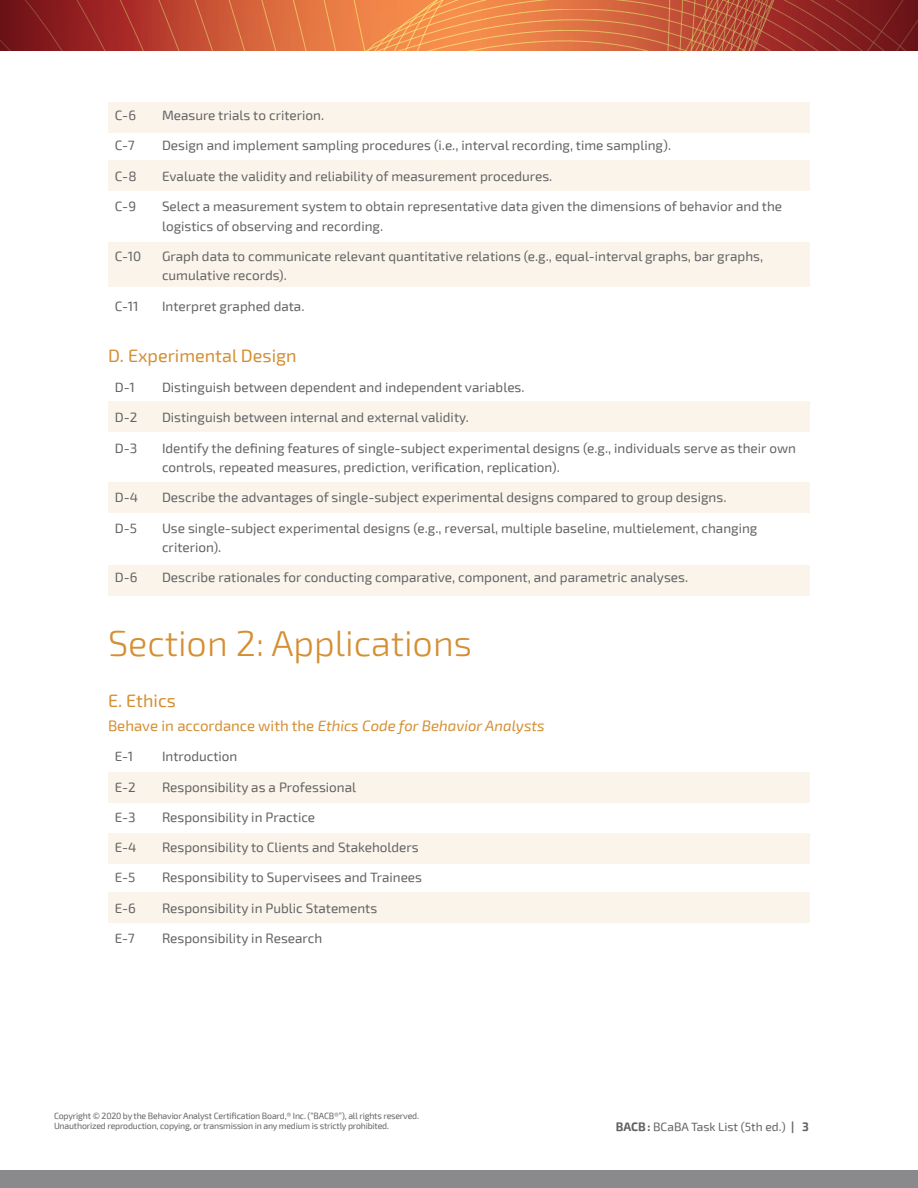
<style>
.page{position:relative;width:918px;height:1188px;background:#fff}
.page>*{position:absolute;margin:0;border:0;box-sizing:border-box;transform-origin:0 0}
.Section_Heads{font:300 36px "Exo 2";color:#d48f33}
.Subheads{font:18px "Exo 2";color:#d48f33}
.Subheads-2{font:italic 15px "Exo 2";color:#d48f33}
.Lists{font:13.5px/19.5px "Exo 2";color:#636366}
.t1{font:12px "Exo 2";color:#636366}
.Legal_Copy{font:9px/10.8px "Exo 2";letter-spacing:-.02em;color:#636366}
.s1{font-style:normal}
.s2{font-weight:700}
</style>
<div class="page">
<div style="left:0;top:1171px;width:918px;height:17px;background:#8a8a8d"></div>
<svg style="left:0;top:0;width:918px;height:51px;background:#c05737"></svg>
<div style="left:108px;top:772px;width:702px;height:31px;background:#fbf4eb"></div>
<div style="left:108px;top:833px;width:702px;height:30px;background:#fbf4eb"></div>
<div style="left:108px;top:892px;width:702px;height:30px;background:#fbf4eb"></div>
<div style="left:108px;top:102px;width:702px;height:30px;background:#fbf4eb"></div>
<div style="left:108px;top:242px;width:702px;height:44px;background:#fbf4eb"></div>
<div style="left:108px;top:402px;width:702px;height:30px;background:#fbf4eb"></div>
<div style="left:108px;top:482px;width:702px;height:30px;background:#fbf4eb"></div>
<div style="left:108px;top:565px;width:702px;height:30px;background:#fbf4eb"></div>
<div style="left:108px;top:161px;width:702px;height:30px;background:#fbf4eb"></div>
<p class="Lists" style="left:115px;top:106px;width:23px">C-6</p>
<p class="Lists" style="left:162px;top:106px;width:164px">Measure trials to criterion.</p>
<p class="Lists" style="left:115px;top:136px;width:21px">C-7</p>
<p class="Lists" style="left:162px;top:136px;width:511px">Design and implement sampling procedures (i.e., interval recording, time sampling).</p>
<p class="Lists" style="left:115px;top:167px;width:23px">C-8</p>
<p class="Lists" style="left:162px;top:167px;width:392px">Evaluate the validity and reliability of measurement procedures.</p>
<p class="Lists" style="left:115px;top:197px;width:23px">C-9</p>
<p class="Lists" style="left:162px;top:197px;width:622px">Select a measurement system to obtain representative data given the dimensions of behavior and the logistics of observing and recording.</p>
<p class="Lists" style="left:115px;top:247px;width:28px">C-10</p>
<p class="Lists" style="left:162px;top:247px;width:603px">Graph data to communicate relevant quantitative relations (e.g., equal-interval graphs, bar graphs, cumulative records).</p>
<p class="Lists" style="left:115px;top:296px;width:25px">C-11</p>
<p class="Lists" style="left:162px;top:296px;width:144px">Interpret graphed data.</p>
<p class="Subheads" style="left:108px;top:345px;width:190px">D. Experimental Design</p>
<p class="Lists" style="left:115px;top:378px;width:21px">D-1</p>
<p class="Lists" style="left:162px;top:378px;width:364px">Distinguish between dependent and independent variables.</p>
<p class="Lists" style="left:115px;top:408px;width:24px">D-2</p>
<p class="Lists" style="left:162px;top:408px;width:308px">Distinguish between internal and external validity.</p>
<p class="Lists" style="left:115px;top:438px;width:24px">D-3</p>
<p class="Lists" style="left:162px;top:438px;width:635px">Identify the defining features of single-subject experimental designs (e.g., individuals serve as their own controls, repeated measures, prediction, verification, replication).</p>
<p class="Lists" style="left:115px;top:488px;width:25px">D-4</p>
<p class="Lists" style="left:162px;top:488px;width:566px">Describe the advantages of single-subject experimental designs compared to group designs.</p>
<p class="Lists" style="left:115px;top:518px;width:24px">D-5</p>
<p class="Lists" style="left:162px;top:518px;width:597px">Use single-subject experimental designs (e.g., reversal, multiple baseline, multielement, changing criterion).</p>
<p class="Lists" style="left:115px;top:568px;width:24px">D-6</p>
<p class="Lists" style="left:162px;top:568px;width:528px">Describe rationales for conducting comparative, component, and parametric analyses.</p>
<p class="Section_Heads" style="left:108px;top:623px;width:365px">Section 2: Applications</p>
<p class="Subheads" style="left:108px;top:690px;width:70px">E. Ethics</p>
<p class="Subheads-2" style="left:108px;top:717px;width:438px"><span class="s1">Behave in accordance with the</span> Ethics Code for Behavior Analysts</p>
<p class="Lists" style="left:115px;top:747px;width:20px">E-1</p>
<p class="Lists" style="left:162px;top:747px;width:77px">Introduction</p>
<p class="Lists" style="left:115px;top:777px;width:23px">E-2</p>
<p class="Lists" style="left:162px;top:777px;width:196px">Responsibility as a Professional</p>
<p class="Lists" style="left:115px;top:808px;width:23px">E-3</p>
<p class="Lists" style="left:162px;top:808px;width:155px">Responsibility in Practice</p>
<p class="Lists" style="left:115px;top:838px;width:23px">E-4</p>
<p class="Lists" style="left:162px;top:838px;width:258px">Responsibility to Clients and Stakeholders</p>
<p class="Lists" style="left:115px;top:868px;width:22px">E-5</p>
<p class="Lists" style="left:162px;top:868px;width:262px">Responsibility to Supervisees and Trainees</p>
<p class="Lists" style="left:115px;top:899px;width:23px">E-6</p>
<p class="Lists" style="left:162px;top:899px;width:217px">Responsibility in Public Statements</p>
<p class="Lists" style="left:115px;top:929px;width:21px">E-7</p>
<p class="Lists" style="left:162px;top:929px;width:162px">Responsibility in Research</p>
<p class="Legal_Copy" style="left:54px;top:1110px;width:367px">Copyright © 2020 by the Behavior Analyst Certification Board,® Inc. (“BACB®”), all rights reserved.<br>Unauthorized reproduction, copying, or transmission in any medium is strictly prohibited.</p>
<p class="t1" style="left:616px;top:1119px;width:195px"><span class="s2">BACB:</span> BCaBA Task List (5th ed.) <span class="s2">| 3</span></p>
</div>
